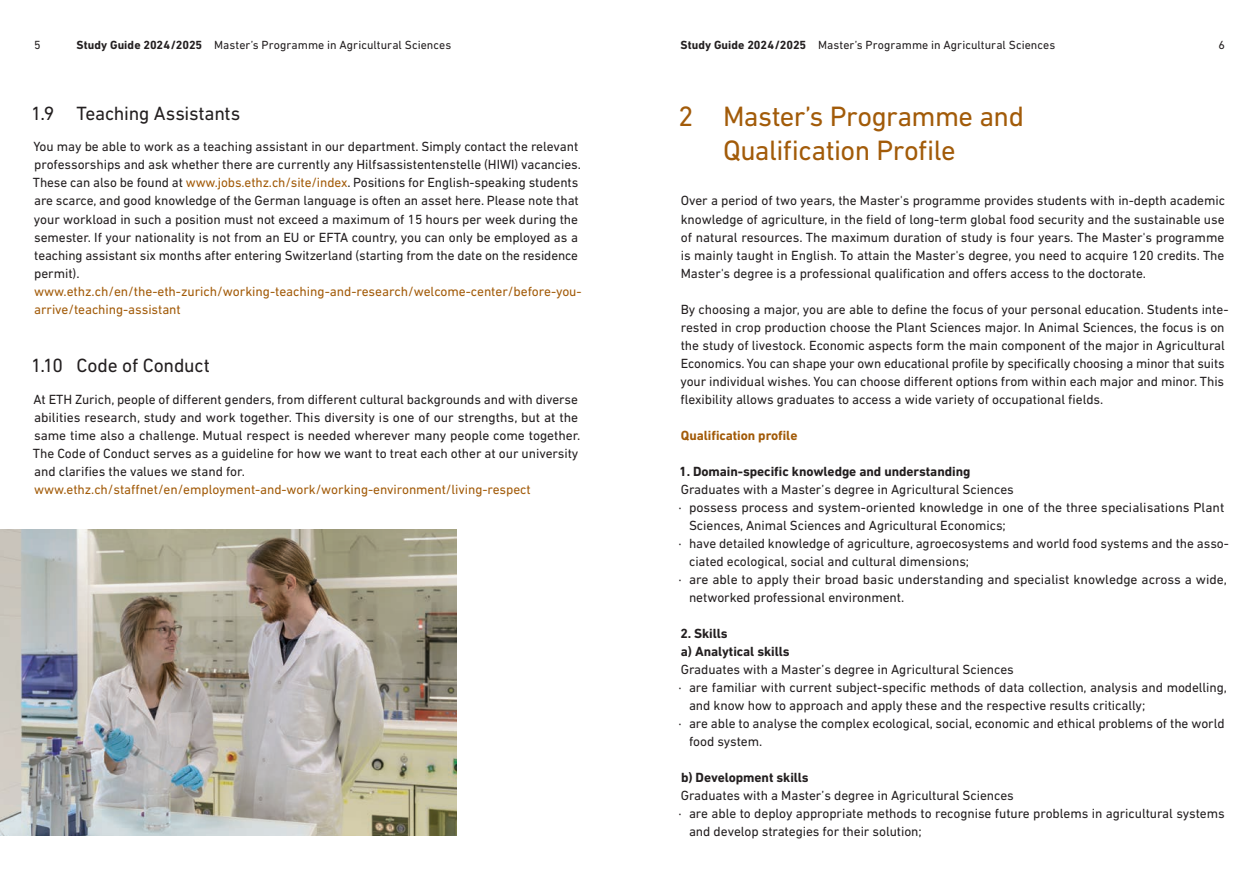
<style>
.page{position:relative;width:1259px;height:893px;background:#fff}
.page>*{position:absolute;margin:0;border:0;box-sizing:border-box;transform-origin:0 0}
.Inhalt_1__DIN_Next_Regular_22_26_4pt__12{font:28.5px "DIN Next LT Pro";letter-spacing:-.02em;color:#a25b09}
.Inhalt_2__DIN_Next_Regular_11_14pt{font:19.5px "DIN Next LT Pro";letter-spacing:-.01em;color:#231f20}
.Lauftext_Standard__Blocksatz___DIN_Next_{font:13.5px/18px "DIN Next LT Pro";letter-spacing:-.005em;color:#231f20}
.Lauftext_Standard__Blocksatz___DIN_Next_-2{font:13.5px/18px "DIN Next LT Pro";letter-spacing:-.005em;color:#a25b09}
.Lauftext_Standard__Blocksatz___DIN_Next_-3{font:700 13.5px "DIN Next LT Pro";letter-spacing:-.005em;color:#231f20}
.Lauftext_Standard__Blocksatz___DIN_Next_-4{font:700 13.5px "DIN Next LT Pro";letter-spacing:-.005em;color:#a25b09}
.t1{font:12px "DIN Next LT Pro";letter-spacing:.005em;color:#231f20}
.s1{font-weight:700}
.s2{color:#a25b09}
</style>
<div class="page">
<img style="left:0;top:529px;width:457px;height:307px">
<p class="t1" style="left:34px;top:38px;width:8px">5</p>
<p class="t1" style="left:77px;top:38px;width:376px"><span class="s1">Study Guide 2024/2025</span> Master’s Programme in Agricultural Sciences</p>
<p class="t1" style="left:680px;top:38px;width:376px"><span class="s1">Study Guide 2024/2025</span> Master’s Programme in Agricultural Sciences</p>
<p class="t1" style="left:1218px;top:38px;width:8px">6</p>
<p class="Inhalt_2__DIN_Next_Regular_11_14pt" style="left:31px;top:102px;width:210px">1.9 Teaching Assistants</p>
<p class="Lauftext_Standard__Blocksatz___DIN_Next_" style="left:33px;top:138px;width:549px">You may be able to work as a teaching assistant in our department. Simply contact the relevant professorships and ask whether there are currently any Hilfsassistentenstelle (HIWI) vacancies.<br>These can also be found at <span class="s2">www.jobs.ethz.ch/site/index</span>. Positions for English-speaking students are scarce, and good knowledge of the German language is often an asset here. Please note that your workload in such a position must not exceed a maximum of 15 hours per week during the semester. If your nationality is not from an EU or EFTA country, you can only be employed as a teaching assistant six months after entering Switzerland (starting from the date on the residence permit).</p>
<p class="Lauftext_Standard__Blocksatz___DIN_Next_-2" style="left:34px;top:282px;width:549px">www.ethz.ch/en/the-eth-zurich/working-teaching-and-research/welcome-center/before-you&shy;arrive/teaching-assistant</p>
<p class="Inhalt_2__DIN_Next_Regular_11_14pt" style="left:31px;top:354px;width:180px">1.10 Code of Conduct</p>
<p class="Lauftext_Standard__Blocksatz___DIN_Next_" style="left:33px;top:390px;width:549px">At ETH Zurich, people of different genders, from different cultural backgrounds and with diverse abilities research, study and work together. This diversity is one of our strengths, but at the same time also a challenge. Mutual respect is needed wherever many people come together.<br>The Code of Conduct serves as a guideline for how we want to treat each other at our university and clarifies the values we stand for.</p>
<p class="Lauftext_Standard__Blocksatz___DIN_Next_-2" style="left:34px;top:480px;width:498px">www.ethz.ch/staffnet/en/employment-and-work/working-environment/living-respect</p>
<p class="Inhalt_1__DIN_Next_Regular_22_26_4pt__12" style="left:678px;top:100px;width:347px">2 Master’s Programme and</p>
<p class="Inhalt_1__DIN_Next_Regular_22_26_4pt__12" style="left:723px;top:134px;width:234px">Qualification Profile</p>
<p class="Lauftext_Standard__Blocksatz___DIN_Next_" style="left:681px;top:192px;width:546px;text-align:justify">Over a period of two years, the Master's programme provides students with in-depth academic knowledge of agriculture, in the field of long-term global food security and the sustainable use of natural resources. The maximum duration of study is four years. The Master's programme is mainly taught in English. To attain the Master's degree, you need to acquire 120 credits. The Master's degree is a professional qualification and offers access to the doctorate.</p>
<p class="Lauftext_Standard__Blocksatz___DIN_Next_" style="left:680px;top:300px;width:549px">By choosing a major, you are able to define the focus of your personal education. Students inte&shy;rested in crop production choose the Plant Sciences major. In Animal Sciences, the focus is on the study of livestock. Economic aspects form the main component of the major in Agricultural Economics. You can shape your own educational profile by specifically choosing a minor that suits your individual wishes. You can choose different options from within each major and minor. This flexibility allows graduates to access a wide variety of occupational fields.</p>
<p class="Lauftext_Standard__Blocksatz___DIN_Next_-4" style="left:681px;top:427px;width:118px">Qualification profile</p>
<p class="Lauftext_Standard__Blocksatz___DIN_Next_-3" style="left:679px;top:463px;width:292px">1. Domain-specific knowledge and understanding</p>
<p class="Lauftext_Standard__Blocksatz___DIN_Next_" style="left:681px;top:480px;width:334px">Graduates with a Master’s degree in Agricultural Sciences</p>
<p class="Lauftext_Standard__Blocksatz___DIN_Next_" style="left:689px;top:498px;width:537px;text-indent:-10px">· possess process and system-oriented knowledge in one of the three specialisations Plant<br>Sciences, Animal Sciences and Agricultural Economics;</p>
<p class="Lauftext_Standard__Blocksatz___DIN_Next_" style="left:689px;top:534px;width:541px;text-indent:-10px">· have detailed knowledge of agriculture, agroecosystems and world food systems and the asso&shy;ciated ecological, social and cultural dimensions;</p>
<p class="Lauftext_Standard__Blocksatz___DIN_Next_" style="left:689px;top:570px;width:539px;text-indent:-10px">· are able to apply their broad basic understanding and specialist knowledge across a wide, networked professional environment.</p>
<p class="Lauftext_Standard__Blocksatz___DIN_Next_-3" style="left:680px;top:625px;width:49px">2. Skills</p>
<p class="Lauftext_Standard__Blocksatz___DIN_Next_-3" style="left:681px;top:643px;width:110px">a) Analytical skills</p>
<p class="Lauftext_Standard__Blocksatz___DIN_Next_" style="left:681px;top:660px;width:334px">Graduates with a Master’s degree in Agricultural Sciences</p>
<p class="Lauftext_Standard__Blocksatz___DIN_Next_" style="left:689px;top:678px;width:539px;text-indent:-10px">· are familiar with current subject-specific methods of data collection, analysis and modelling, and know how to approach and apply these and the respective results critically;</p>
<p class="Lauftext_Standard__Blocksatz___DIN_Next_" style="left:689px;top:714px;width:537px;text-indent:-10px">· are able to analyse the complex ecological, social, economic and ethical problems of the world food system.</p>
<p class="Lauftext_Standard__Blocksatz___DIN_Next_-3" style="left:681px;top:769px;width:129px">b) Development skills</p>
<p class="Lauftext_Standard__Blocksatz___DIN_Next_" style="left:681px;top:786px;width:334px">Graduates with a Master’s degree in Agricultural Sciences</p>
<p class="Lauftext_Standard__Blocksatz___DIN_Next_" style="left:689px;top:804px;width:537px;text-indent:-10px">· are able to deploy appropriate methods to recognise future problems in agricultural systems and develop strategies for their solution;</p>
</div>
